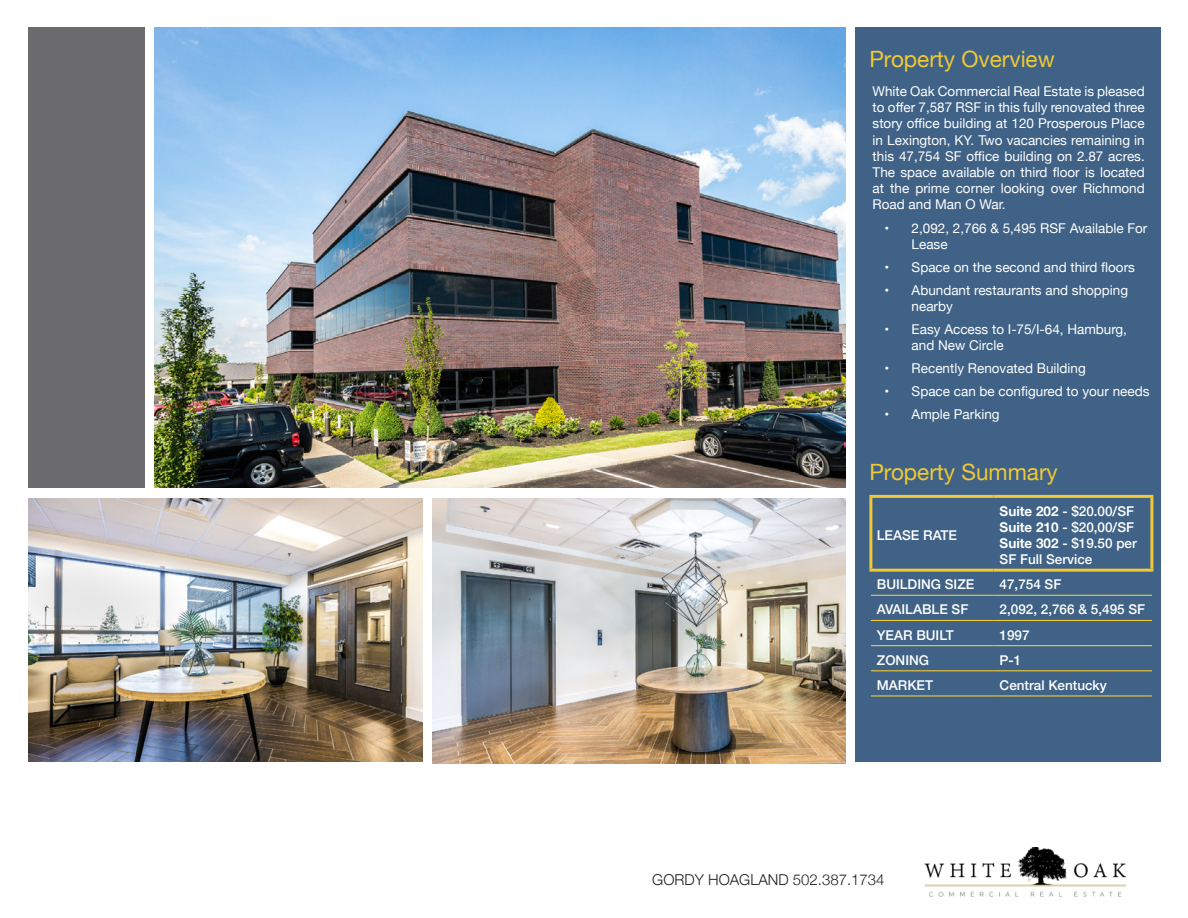
<style>
.page{position:relative;width:1188px;height:918px;background:#fff}
.page>*{position:absolute;margin:0;border:0;box-sizing:border-box;transform-origin:0 0}
.t1{font:22.5px "Helvetica Neue";color:#f0c935}
.t2{font:300 15px "Helvetica Neue";color:#231f20}
.t3{font:13.5px/16.2px "Helvetica Neue";color:#fff}
.t4{font:500 13.5px/16.2px "Helvetica Neue";color:#fff}
.s1{font-weight:700}
</style>
<div class="page">
<div style="left:855px;top:27px;width:306px;height:735px;background:#3f6286"></div>
<img style="left:924px;top:848px;width:202px;height:49px">
<img style="left:154px;top:27px;width:691px;height:461px">
<img style="left:28px;top:499px;width:394px;height:263px">
<img style="left:432px;top:499px;width:413px;height:264px">
<div style="left:28px;top:27px;width:116px;height:461px;background:#6b6b6e"></div>
<hr style="left:869px;top:495px;width:125px;height:3px;background:#f0c935">
<hr style="left:869px;top:498px;width:3px;height:71px;background:#f0c935">
<hr style="left:994px;top:495px;width:159px;height:3px;background:#f0c935">
<hr style="left:1150px;top:498px;width:3px;height:71px;background:#f0c935">
<hr style="left:869px;top:569px;width:125px;height:3px;background:#f0c935">
<hr style="left:994px;top:569px;width:159px;height:3px;background:#f0c935">
<hr style="left:871px;top:595px;width:123px;height:1px;background:#f0c935">
<hr style="left:994px;top:595px;width:158px;height:1px;background:#f0c935">
<hr style="left:871px;top:620px;width:123px;height:1px;background:#f0c935">
<hr style="left:994px;top:620px;width:158px;height:1px;background:#f0c935">
<hr style="left:871px;top:645px;width:123px;height:1px;background:#f0c935">
<hr style="left:994px;top:645px;width:158px;height:1px;background:#f0c935">
<hr style="left:871px;top:670px;width:123px;height:1px;background:#f0c935">
<hr style="left:994px;top:670px;width:158px;height:1px;background:#f0c935">
<hr style="left:871px;top:695px;width:123px;height:2px;background:#f0c935">
<hr style="left:994px;top:695px;width:158px;height:2px;background:#f0c935">
<p class="t1" style="left:869px;top:43px;width:187px">Property Overview</p>
<p class="t3" style="left:873px;top:84px;width:274px;text-align:justify">White Oak Commercial Real Estate is pleased to offer 7,587 RSF in this fully renovated three story office building at 120 Prosperous Place in Lexington, KY. Two vacancies remaining in this 47,754 SF office building on 2.87 acres.<br>The space available on third floor is located at the prime corner looking over Richmond Road and Man O War.</p>
<p class="t3" style="left:912px;top:221px;width:237px;text-indent:-27px">• 2,092, 2,766 &amp; 5,495 RSF Available For<br>Lease</p>
<p class="t3" style="left:885px;top:260px;width:252px">• Space on the second and third floors</p>
<p class="t3" style="left:912px;top:283px;width:218px;text-indent:-27px">• Abundant restaurants and shopping nearby</p>
<p class="t3" style="left:912px;top:322px;width:217px;text-indent:-27px">• Easy Access to I-75/I-64, Hamburg, and New Circle</p>
<p class="t3" style="left:885px;top:361px;width:203px">• Recently Renovated Building</p>
<p class="t3" style="left:885px;top:384px;width:266px">• Space can be configured to your needs</p>
<p class="t3" style="left:885px;top:407px;width:117px">• Ample Parking</p>
<p class="t1" style="left:869px;top:456px;width:190px">Property Summary</p>
<p class="t4" style="left:877px;top:526px;width:82px">LEASE RATE</p>
<p class="t4" style="left:1000px;top:502px;width:136px"><span class="s1">Suite 202</span> - $20.00/SF</p>
<p class="t4" style="left:1000px;top:518px;width:136px"><span class="s1">Suite 210</span> - $20,00/SF</p>
<p class="t4" style="left:1000px;top:534px;width:139px"><span class="s1">Suite 302</span> - $19.50 per<br>SF Full Service</p>
<p class="t4" style="left:877px;top:575px;width:99px">BUILDING SIZE</p>
<p class="t4" style="left:1000px;top:575px;width:63px">47,754 SF</p>
<p class="t4" style="left:877px;top:600px;width:93px">AVAILABLE SF</p>
<p class="t4" style="left:1000px;top:600px;width:147px">2,092, 2,766 &amp; 5,495 SF</p>
<p class="t4" style="left:877px;top:626px;width:79px">YEAR BUILT</p>
<p class="t4" style="left:1000px;top:626px;width:32px">1997</p>
<p class="t4" style="left:877px;top:651px;width:54px">ZONING</p>
<p class="t4" style="left:1000px;top:651px;width:23px">P-1</p>
<p class="t4" style="left:877px;top:676px;width:58px">MARKET</p>
<p class="t4" style="left:1000px;top:676px;width:109px">Central Kentucky</p>
<p class="t2" style="left:652px;top:868px;width:234px">GORDY HOAGLAND 502.387.1734</p>
</div>
